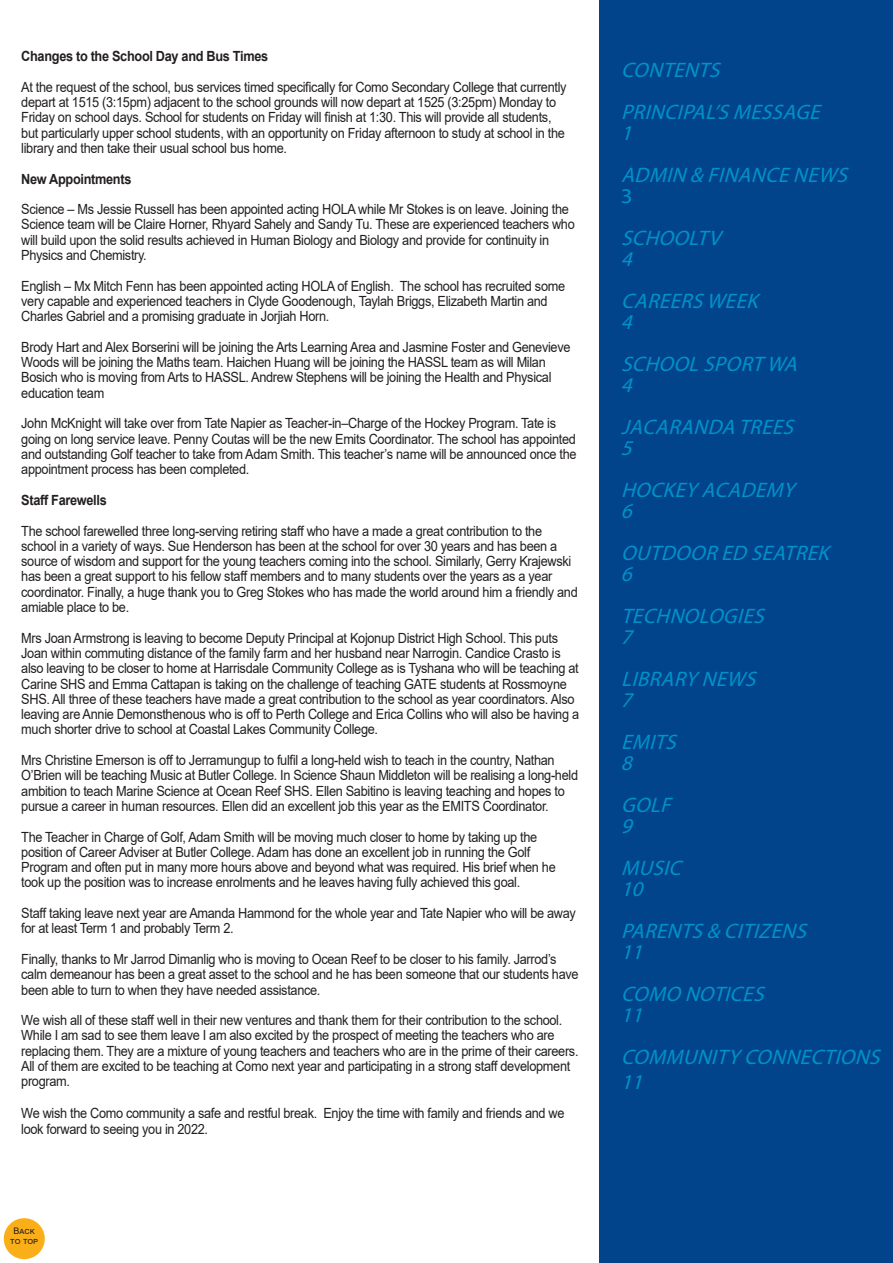
<style>
.page{position:relative;width:893px;height:1263px;background:#fff}
.page>*{position:absolute;margin:0;border:0;box-sizing:border-box;transform-origin:0 0}
.t1{font:italic 21px/21px "Myriad Pro";color:#0092c8}
.t2{font:21px "Myriad Pro";color:#0092c8;scale:1.1 1}
.t3{font:14.1px/15.3px "Arial";letter-spacing:-.025em;color:#231f20;scale:.91 1}
.t4{font:700 14.1px "Arial";letter-spacing:-.025em;color:#231f20;scale:.91 1}
.t5{font:9px/10.8px "Arial";color:#231f20;text-align:center}
</style>
<div class="page">
<div style="left:4px;top:1218px;width:41px;height:41px;background:#faaf18;border-radius:50%"></div>
<div style="left:600px;top:0;width:293px;height:1263px;background:#01448c"></div>
<p class="t4" style="left:21px;top:46px;width:273px">Changes to the School Day and Bus Times</p>
<p class="t3" style="left:21px;top:79px;width:601px">At the request of the school, bus services timed specifically for Como Secondary College that currently depart at 1515 (3:15pm) adjacent to the school grounds will now depart at 1525 (3:25pm) Monday to Friday on school days. School for students on Friday will finish at 1:30. This will provide all students, but particularly upper school students, with an opportunity on Friday afternoon to study at school in the library and then take their usual school bus home.</p>
<p class="t4" style="left:21px;top:169px;width:123px">New Appointments</p>
<p class="t3" style="left:21px;top:201px;width:610px">Science – Ms Jessie Russell has been appointed acting HOLA while Mr Stokes is on leave. Joining the Science team will be Claire Horner, Rhyard Sahely and Sandy Tu. These are experienced teachers who will build upon the solid results achieved in Human Biology and Biology and provide for continuity in Physics and Chemistry.</p>
<p class="t3" style="left:21px;top:278px;width:599px">English – Mx Mitch Fenn has been appointed acting HOLA of English. The school has recruited some very capable and experienced teachers in Clyde Goodenough, Taylah Briggs, Elizabeth Martin and<br>Charles Gabriel and a promising graduate in Jorjiah Horn.</p>
<p class="t3" style="left:21px;top:339px;width:605px">Brody Hart and Alex Borserini will be joining the Arts Learning Area and Jasmine Foster and Genevieve Woods will be joining the Maths team. Haichen Huang will be joining the HASSL team as will Milan Bosich who is moving from Arts to HASSL. Andrew Stephens will be joining the Health and Physical education team</p>
<p class="t3" style="left:21px;top:416px;width:612px">John McKnight will take over from Tate Napier as Teacher-in–Charge of the Hockey Program. Tate is going on long service leave. Penny Coutas will be the new Emits Coordinator. The school has appointed and outstanding Golf teacher to take from Adam Smith. This teacher’s name will be announced once the appointment process has been completed.</p>
<p class="t4" style="left:21px;top:490px;width:95px">Staff Farewells</p>
<p class="t3" style="left:21px;top:523px;width:613px">The school farewelled three long-serving retiring staff who have a made a great contribution to the school in a variety of ways. Sue Henderson has been at the school for over 30 years and has been a source of wisdom and support for the young teachers coming into the school. Similarly, Gerry Krajewski has been a great support to his fellow staff members and to many students over the years as a year coordinator. Finally, a huge thank you to Greg Stokes who has made the world around him a friendly and amiable place to be.</p>
<p class="t3" style="left:21px;top:630px;width:614px">Mrs Joan Armstrong is leaving to become Deputy Principal at Kojonup District High School. This puts Joan within commuting distance of the family farm and her husband near Narrogin. Candice Crasto is also leaving to be closer to home at Harrisdale Community College as is Tyshana who will be teaching at Carine SHS and Emma Cattapan is taking on the challenge of teaching GATE students at Rossmoyne SHS. All three of these teachers have made a great contribution to the school as year coordinators. Also leaving are Annie Demonsthenous who is off to Perth College and Erica Collins who will also be having a much shorter drive to school at Coastal Lakes Community College.</p>
<p class="t3" style="left:21px;top:752px;width:613px">Mrs Christine Emerson is off to Jerramungup to fulfil a long-held wish to teach in the country, Nathan O’Brien will be teaching Music at Butler College. In Science Shaun Middleton will be realising a long-held ambition to teach Marine Science at Ocean Reef SHS. Ellen Sabitino is leaving teaching and hopes to pursue a career in human resources. Ellen did an excellent job this year as the EMITS Coordinator.</p>
<p class="t3" style="left:21px;top:829px;width:589px">The Teacher in Charge of Golf, Adam Smith will be moving much closer to home by taking up the position of Career Adviser at Butler College. Adam has done an excellent job in running the Golf Program and often put in many more hours above and beyond what was required. His brief when he took up the position was to increase enrolments and he leaves having fully achieved this goal.</p>
<p class="t3" style="left:21px;top:905px;width:611px">Staff taking leave next year are Amanda Hammond for the whole year and Tate Napier who will be away for at least Term 1 and probably Term 2.</p>
<p class="t3" style="left:21px;top:951px;width:614px">Finally, thanks to Mr Jarrod Dimanlig who is moving to Ocean Reef to be closer to his family. Jarrod’s calm demeanour has been a great asset to the school and he has been someone that our students have been able to turn to when they have needed assistance.</p>
<p class="t3" style="left:21px;top:1012px;width:614px">We wish all of these staff well in their new ventures and thank them for their contribution to the school.<br>While I am sad to see them leave I am also excited by the prospect of meeting the teachers who are replacing them. They are a mixture of young teachers and teachers who are in the prime of their careers.<br>All of them are excited to be teaching at Como next year and participating in a strong staff development program.</p>
<p class="t3" style="left:21px;top:1105px;width:598px;line-height:16.2px">We wish the Como community a safe and restful break. Enjoy the time with family and friends and we look forward to seeing you in 2022.</p>
<p class="t5" style="left:10px;top:1225px;width:29px">Back to top</p>
<h1 class="t1" style="left:621px;top:49px;width:207px;line-height:42px">CONTENTS<br>PRINCIPAL’SMESSAGE</h1>
<h1 class="t1" style="left:621px;top:112px;width:234px;line-height:42px">1<br>ADMIN &amp; FINANCENEWS</h1>
<h1 class="t2" style="left:621px;top:183px;width:12px">3</h1>
<h1 class="t1" style="left:621px;top:227px;width:108px">SCHOOLTV<br>4</h1>
<h1 class="t1" style="left:621px;top:290px;width:145px">CAREERSWEEK<br>4</h1>
<h1 class="t1" style="left:621px;top:353px;width:184px">SCHOOLSPORTWA<br>4</h1>
<h1 class="t1" style="left:621px;top:416px;width:180px">JACARANDA TREES<br>5</h1>
<h1 class="t1" style="left:621px;top:479px;width:182px">HOCKEYACADEMY<br>6</h1>
<h1 class="t1" style="left:621px;top:542px;width:216px">OUTDOORED SEATREK<br>6</h1>
<h1 class="t1" style="left:621px;top:605px;width:151px">TECHNOLOGIES<br>7</h1>
<h1 class="t1" style="left:621px;top:668px;width:143px">LIBRARYNEWS<br>7</h1>
<h1 class="t1" style="left:621px;top:731px;width:63px">EMITS<br>8</h1>
<h1 class="t1" style="left:621px;top:794px;width:58px">GOLF<br>9</h1>
<h1 class="t1" style="left:621px;top:857px;width:68px">MUSIC<br>10</h1>
<h1 class="t1" style="left:621px;top:920px;width:193px">PARENTS&amp; CITIZENS<br>11</h1>
<h1 class="t1" style="left:621px;top:983px;width:151px">COMO NOTICES<br>11</h1>
<h1 class="t1" style="left:621px;top:1044px;width:267px;line-height:25.2px">COMMUNITYCONNECTIONS<br>11</h1>
</div>
